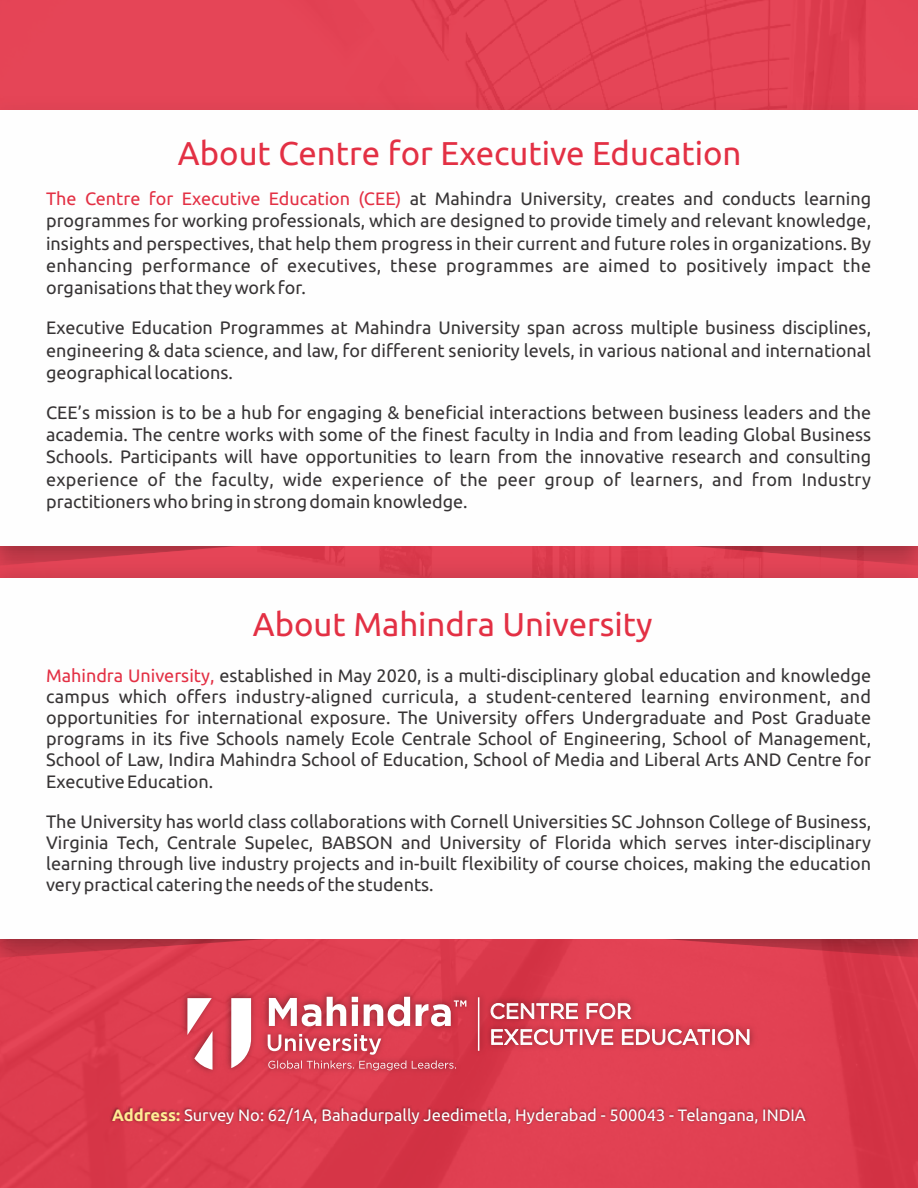
<style>
.page{position:relative;width:918px;height:1188px;background:#fff}
.page>*{position:absolute;margin:0;border:0;box-sizing:border-box;transform-origin:0 0}
.t1{font:33px "Ubuntu";color:#e33044}
.t2{font:18px/22.2px "Ubuntu";color:#373435;text-align:justify}
.t3{font:16.5px "Ubuntu";color:#fefefe}
.s1{color:#e33044}
.s2{font-weight:700;color:#ffec94}
</style>
<div class="page">
<div style="left:0;top:0;width:918px;height:1188px;background:#e33044;opacity:.9"></div>
<img style="left:0;top:569px;width:918px;height:391px">
<div style="left:0;top:578px;width:918px;height:361px;background:#fefefe"></div>
<img style="left:0;top:72px;width:918px;height:497px">
<div style="left:0;top:111px;width:918px;height:435px;background:#fefefe"></div>
<img style="left:176px;top:986px;width:585px;height:95px">
<hr style="left:478px;top:997px;width:1px;height:54px;background:#fff">
<svg style="left:268px;top:1034px;width:113px;height:21px"></svg>
<svg style="left:268px;top:1061px;width:188px;height:9px"></svg>
<svg style="left:269px;top:997px;width:197px;height:29px"></svg>
<svg style="left:231px;top:998px;width:20px;height:70px"></svg>
<svg style="left:187px;top:998px;width:26px;height:72px"></svg>
<svg style="left:490px;top:1003px;width:260px;height:43px"></svg>
<img style="left:110px;top:1105px;width:698px;height:21px">
<h1 class="t1" style="left:178px;top:139px;width:565px">About Centre for Executive Education</h1>
<p class="t2" style="left:46px;top:189px;width:827px"><span class="s1">The Centre for Executive Education (CEE)</span> at Mahindra University, creates and conducts learning programmes for working professionals, which are designed to provide timely and relevant knowledge, insights and perspectives, that help them progress in their current and future roles in organizations. By enhancing performance of executives, these programmes are aimed to positively impact the organisations that they work for.</p>
<p class="t2" style="left:46px;top:318px;width:827px">Executive Education Programmes at Mahindra University span across multiple business disciplines, engineering &amp; data science, and law, for different seniority levels, in various national and international geographical locations.</p>
<p class="t2" style="left:46px;top:403px;width:827px">CEE’s mission is to be a hub for engaging &amp; beneficial interactions between business leaders and the academia. The centre works with some of the finest faculty in India and from leading Global Business Schools. Participants will have opportunities to learn from the innovative research and consulting experience of the faculty, wide experience of the peer group of learners, and from Industry practitioners who bring in strong domain knowledge.</p>
<h1 class="t1" style="left:253px;top:611px;width:401px">About Mahindra University</h1>
<p class="t2" style="left:46px;top:666px;width:827px;line-height:21.1px"><span class="s1">Mahindra University,</span> established in May 2020, is a multi-disciplinary global education and knowledge campus which offers industry-aligned curricula, a student-centered learning environment, and opportunities for international exposure. The University offers Undergraduate and Post Graduate programs in its five Schools namely Ecole Centrale School of Engineering, School of Management, School of Law, Indira Mahindra School of Education, School of Media and Liberal Arts AND Centre for Executive Education.</p>
<p class="t2" style="left:46px;top:812px;width:827px;line-height:21.1px">The University has world class collaborations with Cornell Universities SC Johnson College of Business, Virginia Tech, Centrale Supelec, BABSON and University of Florida which serves inter-disciplinary learning through live industry projects and in-built flexibility of course choices, making the education very practical catering the needs of the students.</p>
<p class="t3" style="left:112px;top:1108px;width:695px"><span class="s2">Address:</span> Survey No: 62/1A, Bahadurpally Jeedimetla, Hyderabad - 500043 - Telangana, INDIA</p>
</div>
